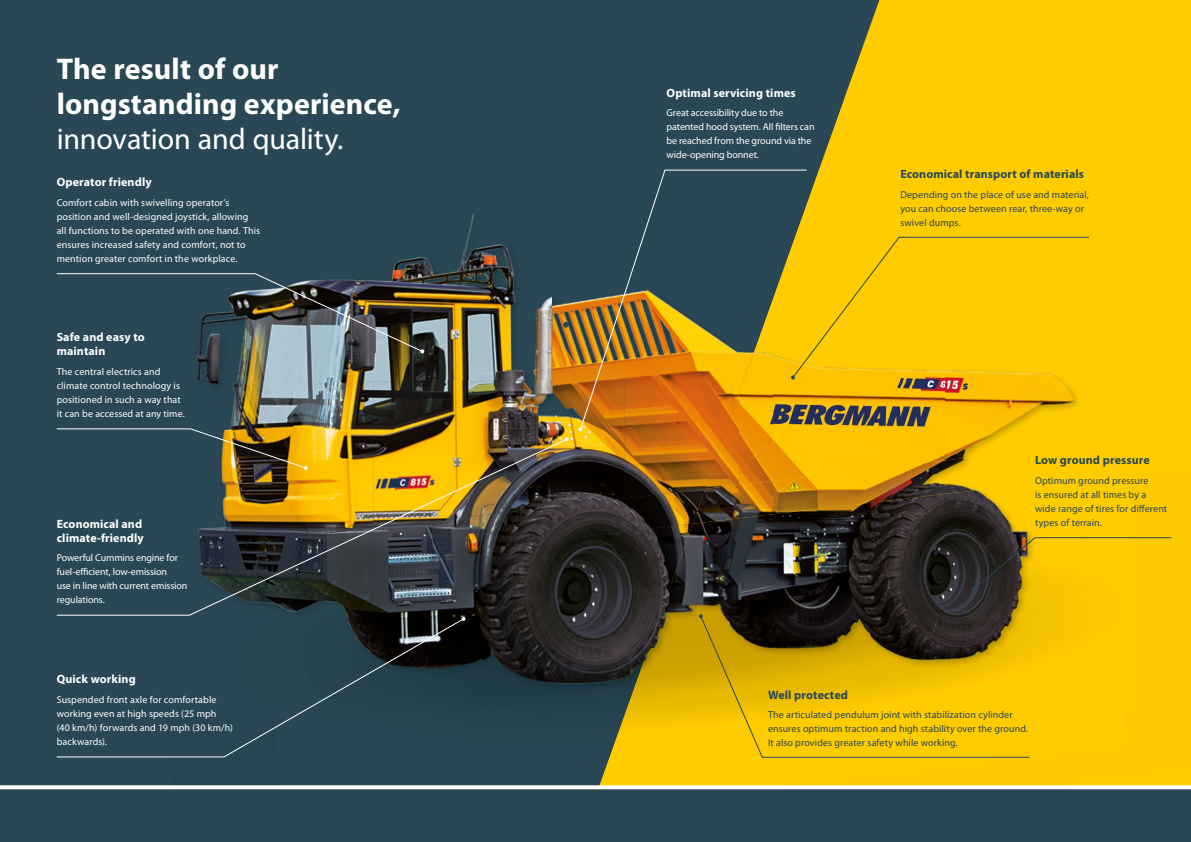
<style>
.page{position:relative;width:1191px;height:842px;background:#fff}
.page>*{position:absolute;margin:0;border:0;box-sizing:border-box;transform-origin:0 0}
.t1{font:700 30px/35px "Myriad Pro";letter-spacing:.005em;color:#fff}
.t2{font:30px "Myriad Pro";letter-spacing:-.005em;color:#fff}
.t3{font:700 12px/14px "Myriad Pro";letter-spacing:.01em;color:#fff}
.t4{font:700 12px "Myriad Pro";letter-spacing:.01em;color:#294754}
.t5{font:10px/14px "Myriad Pro";letter-spacing:.005em;color:#fff}
.t6{font:10px/14px "Myriad Pro";letter-spacing:.01em;color:#294754}
</style>
<div class="page">
<div style="left:404px;top:0;width:787px;height:809px;background:#fc0"></div>
<div style="left:0;top:0;width:879px;height:785px;background:#294754"></div>
<div style="left:146px;top:616px;width:126px;height:169px;background:#274552"></div>
<img style="left:626px;top:711px;width:253px;height:74px">
<div style="left:272px;top:711px;width:354px;height:74px;background:#294754"></div>
<img style="left:809px;top:101px;width:70px;height:111px">
<div style="left:155px;top:101px;width:240px;height:143px;background:#294754"></div>
<div style="left:395px;top:101px;width:414px;height:111px;background:#2a4755"></div>
<img style="left:809px;top:101px;width:34px;height:96px">
<div style="left:155px;top:244px;width:39px;height:184px;background:#2a4755"></div>
<img style="left:632px;top:693px;width:67px;height:18px">
<div style="left:465px;top:693px;width:167px;height:18px;background:#233f4a"></div>
<img style="left:773px;top:212px;width:171px;height:232px">
<img style="left:944px;top:379px;width:134px;height:65px">
<img style="left:739px;top:431px;width:34px;height:13px">
<img style="left:732px;top:431px;width:7px;height:13px">
<img style="left:194px;top:212px;width:385px;height:168px">
<img style="left:194px;top:380px;width:179px;height:58px">
<img style="left:373px;top:380px;width:251px;height:109px">
<img style="left:624px;top:431px;width:108px;height:58px">
<img style="left:692px;top:444px;width:296px;height:69px">
<img style="left:568px;top:489px;width:137px;height:39px">
<img style="left:659px;top:585px;width:284px;height:108px">
<img style="left:943px;top:478px;width:108px;height:172px">
<img style="left:670px;top:513px;width:274px;height:72px">
<img style="left:777px;top:494px;width:167px;height:20px">
<img style="left:256px;top:616px;width:235px;height:77px">
<img style="left:491px;top:528px;width:168px;height:165px">
<img style="left:659px;top:524px;width:33px;height:95px">
<svg style="left:807px;top:236px;width:282px;height:143px"></svg>
<svg style="left:699px;top:615px;width:331px;height:143px"></svg>
<svg style="left:699px;top:614px;width:4px;height:4px"></svg>
<svg style="left:971px;top:537px;width:201px;height:54px"></svg>
<img style="left:56px;top:438px;width:512px;height:178px">
<svg style="left:564px;top:437px;width:4px;height:4px"></svg>
<svg style="left:563px;top:322px;width:5px;height:6px"></svg>
<img style="left:56px;top:273px;width:368px;height:80px">
<svg style="left:56px;top:428px;width:252px;height:42px;background:#505642"></svg>
<svg style="left:56px;top:617px;width:409px;height:141px;background:#28434e"></svg>
<svg style="left:461px;top:617px;width:4px;height:4px"></svg>
<svg style="left:579px;top:169px;width:228px;height:262px"></svg>
<svg style="left:578px;top:427px;width:4px;height:4px"></svg>
<div style="left:0;top:789px;width:1191px;height:53px;background:#294754"></div>
<svg style="left:0;top:785px;width:1191px;height:4px;fill:#fff"></svg>
<h1 class="t1" style="left:57px;top:51px;width:345px">The result of our longstanding experience,</h1>
<h1 class="t2" style="left:57px;top:121px;width:288px">innovation and quality.</h1>
<p class="t3" style="left:57px;top:175px;width:96px">Operator friendly</p>
<p class="t5" style="left:57px;top:195px;width:205px">Comfort cabin with swivelling operator’s position and well-designed joystick, allowing all functions to be operated with one hand. This ensures increased safety and comfort, not to mention greater comfort in the workplace.</p>
<p class="t3" style="left:57px;top:330px;width:90px">Safe and easy to maintain</p>
<p class="t5" style="left:57px;top:365px;width:130px">The central electrics and climate control technology is positioned in such a way that it can be accessed at any time.</p>
<p class="t3" style="left:57px;top:516px;width:89px">Economical and climate-friendly</p>
<p class="t5" style="left:57px;top:551px;width:132px">Powerful Cummins engine for fuel-efficient, low-emission<br>use in line with current emission regulations.</p>
<p class="t3" style="left:57px;top:672px;width:80px">Quick working</p>
<p class="t5" style="left:57px;top:693px;width:178px">Suspended front axle for comfortable working even at high speeds (25 mph<br>(40 km/h) forwards and 19 mph (30 km/h) backwards).</p>
<p class="t3" style="left:666px;top:85px;width:131px">Optimal servicing times</p>
<p class="t5" style="left:666px;top:106px;width:149px">Great accessibility due to the patented hood system. All filters can be reached from the ground via the wide-opening bonnet.</p>
<p class="t4" style="left:900px;top:166px;width:185px">Economical transport of materials</p>
<p class="t6" style="left:900px;top:187px;width:190px">Depending on the place of use and material, you can choose between rear, three-way or swivel dumps.</p>
<p class="t4" style="left:1035px;top:452px;width:116px">Low ground pressure</p>
<p class="t6" style="left:1035px;top:473px;width:134px">Optimum ground pressure<br>is ensured at all times by a wide range of tires for different types of terrain.</p>
<p class="t4" style="left:768px;top:687px;width:82px">Well protected</p>
<p class="t6" style="left:768px;top:708px;width:262px">The articulated pendulum joint with stabilization cylinder ensures optimum traction and high stability over the ground.<br>It also provides greater safety while working.</p>
</div>
